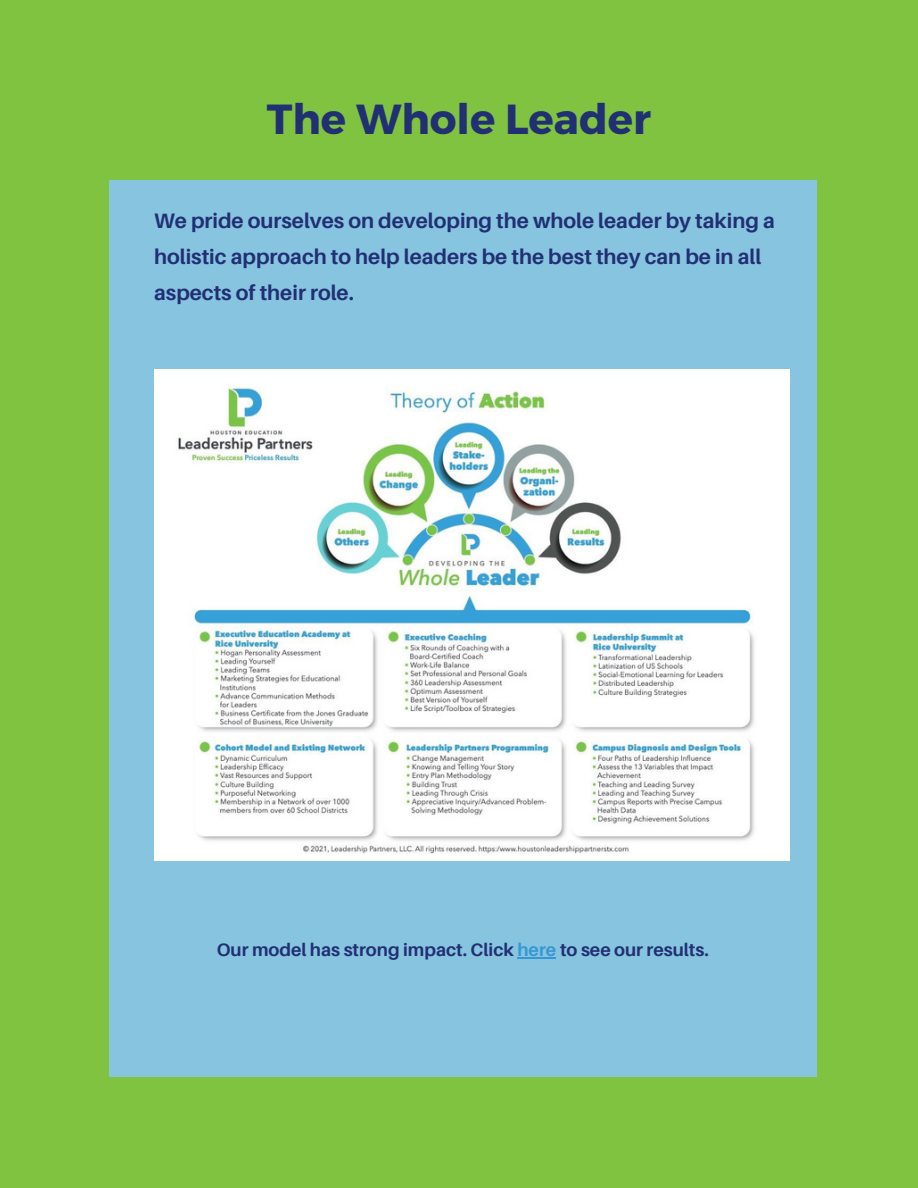
<style>
.page{position:relative;width:918px;height:1188px;background:#80c341}
.page>*{position:absolute;margin:0;border:0;box-sizing:border-box;transform-origin:0 0}
.t1{font:700 42px "Montserrat";color:#212f73}
.t2{font:700 21px/36px "Aileron";color:#212f73}
.t3{font:700 18px "Aileron";color:#212f73}
.s1{color:#3698d3}
</style>
<div class="page">
<div style="left:109px;top:181px;width:708px;height:896px;background:#87c4e0"></div>
<img style="left:154px;top:369px;width:636px;height:492px">
<hr style="left:517px;top:957px;width:39px;height:1px;background:#3698d3">
<p class="t1" style="left:267px;top:91px;width:386px">The Whole Leader</p>
<p class="t2" style="left:154px;top:202px;width:622px">We pride ourselves on developing the whole leader by taking a holistic approach to help leaders be the best they can be in all aspects of their role.</p>
<p class="t3" style="left:217px;top:938px;width:494px">Our model has strong impact. Click <span class="s1">here</span> to see our results.</p>
</div>
